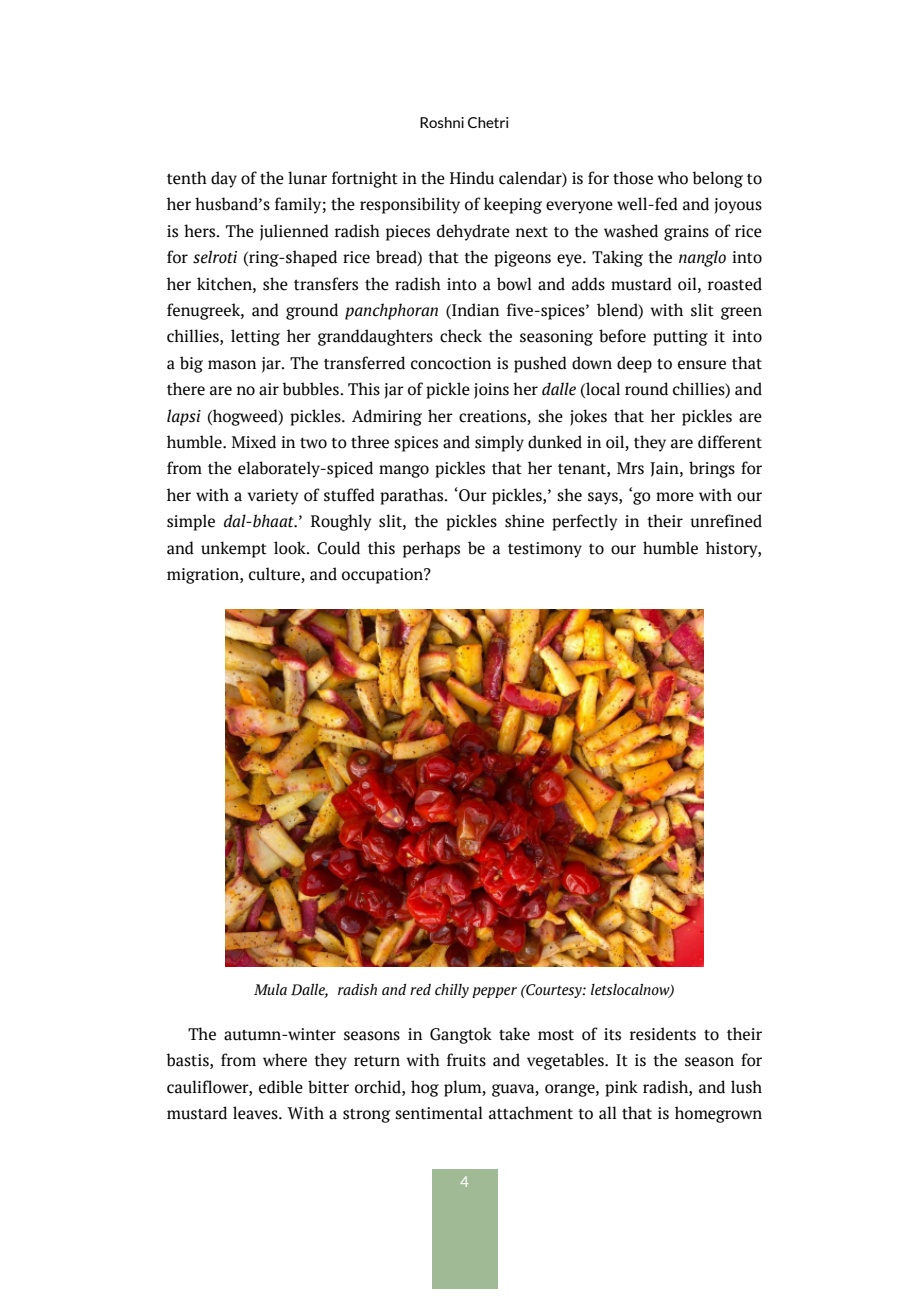
<style>
.page{position:relative;width:911px;height:1299px;background:#fff}
.page>*{position:absolute;margin:0;border:0;box-sizing:border-box;transform-origin:0 0}
.t1{font:16.5px/26.4px "PT Serif";color:#000;text-align:justify}
.t2{font:italic 15px "PT Serif";color:#000}
.t3{font:15px "Lato";color:#000}
.t4{font:15px "Lato";color:#fff}
.s1{font-style:italic}
</style>
<div class="page">
<div style="left:432px;top:1169px;width:65px;height:120px;background:#a0ba95"></div>
<img style="left:226px;top:609px;width:477px;height:358px">
<p class="t3" style="left:420px;top:114px;width:91px">Roshni Chetri</p>
<p class="t1" style="left:167px;top:165px;width:597px">tenth day of the lunar fortnight in the Hindu calendar) is for those who belong to her husband’s family; the responsibility of keeping everyone well-fed and joyous is hers. The julienned radish pieces dehydrate next to the washed grains of rice for <span class="s1">selroti</span> (ring-shaped rice bread) that the pigeons eye. Taking the <span class="s1">nanglo</span> into her kitchen, she transfers the radish into a bowl and adds mustard oil, roasted fenugreek, and ground <span class="s1">panchphoran</span> (Indian five-spices’ blend) with slit green chillies, letting her granddaughters check the seasoning before putting it into a big mason jar. The transferred concoction is pushed down deep to ensure that there are no air bubbles. This jar of pickle joins her <span class="s1">dalle</span> (local round chillies) and <span class="s1">lapsi</span> (hogweed) pickles. Admiring her creations, she jokes that her pickles are humble. Mixed in two to three spices and simply dunked in oil, they are different from the elaborately-spiced mango pickles that her tenant, Mrs Jain, brings for her with a variety of stuffed parathas. ‘Our pickles,’ she says, ‘go more with our simple <span class="s1">dal-bhaat</span>.’ Roughly slit, the pickles shine perfectly in their unrefined and unkempt look. Could this perhaps be a testimony to our humble history, migration, culture, and occupation?</p>
<p class="t2" style="left:254px;top:980px;width:422px">Mula Dalle, radish and red chilly pepper (Courtesy: letslocalnow)</p>
<p class="t1" style="left:167px;top:1020px;width:597px;text-indent:22px">The autumn-winter seasons in Gangtok take most of its residents to their bastis, from where they return with fruits and vegetables. It is the season for cauliflower, edible bitter orchid, hog plum, guava, orange, pink radish, and lush mustard leaves. With a strong sentimental attachment to all that is homegrown</p>
<p class="t4" style="left:460px;top:1174px;width:10px">4</p>
</div>
